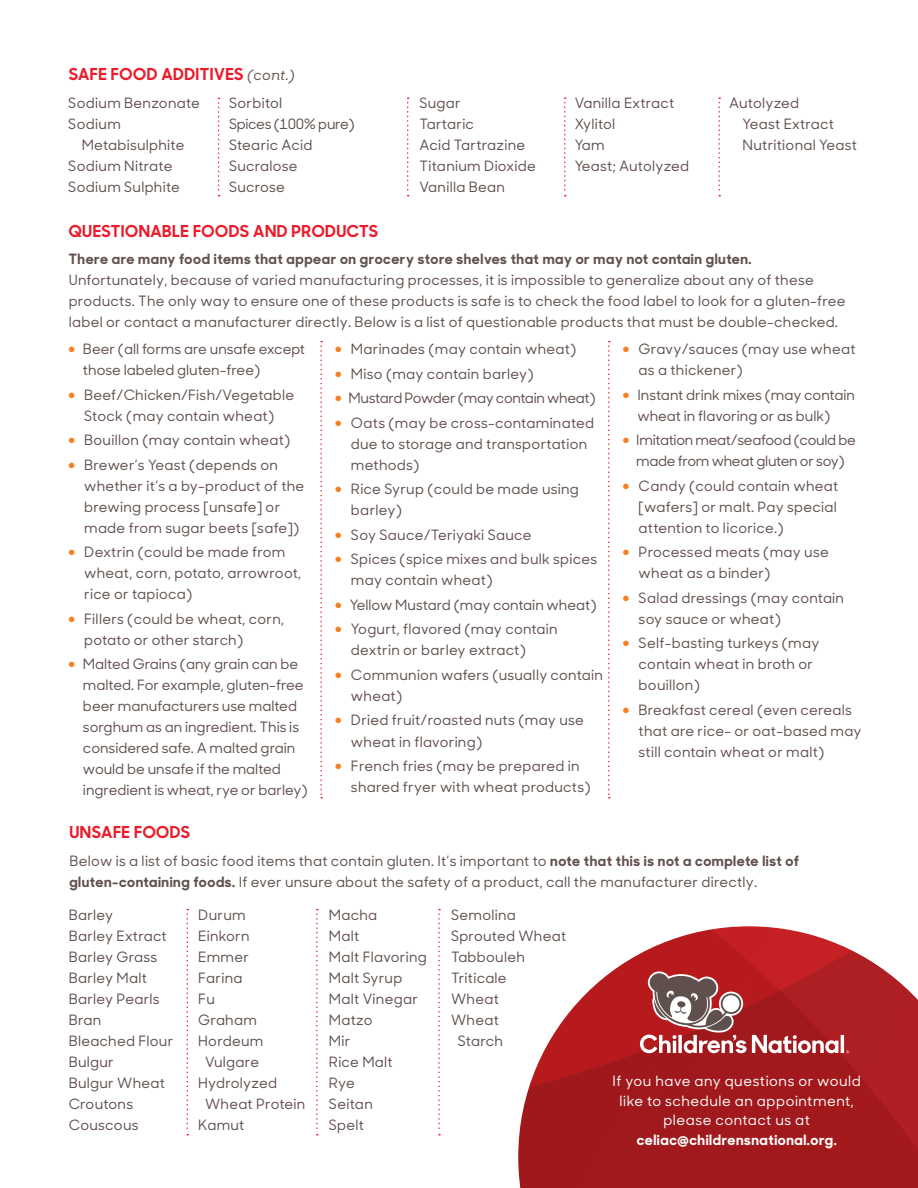
<style>
.page{position:relative;width:918px;height:1188px;background:#fff}
.page>*{position:absolute;margin:0;border:0;box-sizing:border-box;transform-origin:0 0}
.t1{font:700 16.5px "Sharp Sans Display No 1";letter-spacing:.03em;color:#eb1c2c}
.t2{font:500 14.25px/21px "Sharp Sans Display No 1";letter-spacing:.02em;color:#60504d}
.t3{font:500 14.25px/21px "Sharp Sans Display No 1";color:#60504d}
.t4{font:500 14.25px/21px "Sharp Sans Display No 1";letter-spacing:-.02em;color:#60504d;text-align:center}
.t5{font:700 14.25px "Sharp Sans Display No 1";letter-spacing:.04em;color:#60504d}
.t6{font:500 14.25px/19.5px "Sharp Sans Display No 1";letter-spacing:.04em;color:#fff;text-align:center}
.t7{font:700 14.25px "Sharp Sans Display No 1";letter-spacing:.04em;color:#fff}
.s1{font-weight:500;font-style:italic;font-size:14.25px;color:#60504d}
.s2{font-weight:900;font-size:18px;color:#f58021}
.s3{font-weight:700}
</style>
<div class="page">
<svg style="left:518px;top:926px;width:400px;height:262px"></svg>
<svg style="left:602px;top:971px;width:247px;height:176px;background:#a82d30"></svg>
<svg style="left:187px;top:909px;width:1px;height:226px"></svg>
<svg style="left:316px;top:909px;width:2px;height:226px"></svg>
<svg style="left:438px;top:909px;width:2px;height:226px"></svg>
<svg style="left:320px;top:341px;width:2px;height:458px"></svg>
<svg style="left:608px;top:341px;width:2px;height:458px"></svg>
<svg style="left:218px;top:98px;width:2px;height:98px"></svg>
<svg style="left:564px;top:97px;width:2px;height:99px"></svg>
<svg style="left:718px;top:97px;width:2px;height:99px"></svg>
<svg style="left:407px;top:97px;width:2px;height:99px"></svg>
<p class="t1" style="left:69px;top:60px;width:228px">SAFE FOOD ADDITIVES <span class="s1">(cont.)</span></p>
<p class="t2" style="left:68px;top:92px;width:133px">Sodium Benzonate<br>Sodium</p>
<p class="t2" style="left:68px;top:134px;width:118px;text-indent:13px">Metabisulphite<br>Sodium Nitrate<br>Sodium Sulphite</p>
<p class="t2" style="left:229px;top:92px;width:127px">Sorbitol<br>Spices (100% pure)<br>Stearic Acid<br>Sucralose<br>Sucrose</p>
<p class="t2" style="left:420px;top:92px;width:118px">Sugar<br>Tartaric<br>Acid Tartrazine<br>Titanium Dioxide<br>Vanilla Bean</p>
<p class="t2" style="left:575px;top:92px;width:116px">Vanilla Extract<br>Xylitol<br>Yam<br>Yeast; Autolyzed</p>
<p class="t2" style="left:743px;top:92px;width:116px;text-indent:-13px">Autolyzed<br>Yeast Extract<br>Nutritional Yeast</p>
<p class="t1" style="left:69px;top:217px;width:311px">QUESTIONABLE FOODS AND PRODUCTS</p>
<p class="t5" style="left:69px;top:248px;width:684px">There are many food items that appear on grocery store shelves that may or may not contain gluten.</p>
<p class="t2" style="left:69px;top:269px;width:778px">Unfortunately, because of varied manufacturing processes, it is impossible to generalize about any of these products. The only way to ensure one of these products is safe is to check the food label to look for a gluten-free label or contact a manufacturer directly. Below is a list of questionable products that must be double-checked.</p>
<p class="t2" style="left:335px;top:338px;width:242px"><span class="s2">•</span> Marinades (may contain wheat)</p>
<p class="t2" style="left:335px;top:363px;width:200px"><span class="s2">•</span> Miso (may contain barley)</p>
<p class="t4" style="left:335px;top:387px;width:262px"><span class="s2">•</span> Mustard Powder (may contain wheat)</p>
<p class="t2" style="left:351px;top:412px;width:245px;text-indent:-15px"><span class="s2">•</span> Oats (may be cross-contaminated due to storage and transportation methods)</p>
<p class="t2" style="left:351px;top:478px;width:230px;text-indent:-15px"><span class="s2">•</span> Rice Syrup (could be made using barley)</p>
<p class="t2" style="left:335px;top:524px;width:198px"><span class="s2">•</span> Soy Sauce/Teriyaki Sauce</p>
<p class="t2" style="left:351px;top:548px;width:248px;text-indent:-15px"><span class="s2">•</span> Spices (spice mixes and bulk spices may contain wheat)</p>
<p class="t3" style="left:335px;top:594px;width:263px"><span class="s2">•</span> Yellow Mustard (may contain wheat)</p>
<p class="t2" style="left:351px;top:618px;width:208px;text-indent:-15px"><span class="s2">•</span> Yogurt, flavored (may contain dextrin or barley extract)</p>
<p class="t2" style="left:351px;top:664px;width:253px;text-indent:-15px"><span class="s2">•</span> Communion wafers (usually contain wheat)</p>
<p class="t2" style="left:351px;top:709px;width:234px;text-indent:-15px"><span class="s2">•</span> Dried fruit/roasted nuts (may use wheat in flavoring)</p>
<p class="t2" style="left:351px;top:755px;width:241px;text-indent:-15px"><span class="s2">•</span> French fries (may be prepared in shared fryer with wheat products)</p>
<p class="t3" style="left:83px;top:338px;width:224px;text-indent:-14px"><span class="s2">•</span> Beer (all forms are unsafe except those labeled gluten-free)</p>
<p class="t2" style="left:69px;top:384px;width:227px;text-align:center"><span class="s2">•</span> Beef/Chicken/Fish/Vegetable<br>Stock (may contain wheat)</p>
<p class="t2" style="left:69px;top:429px;width:223px"><span class="s2">•</span> Bouillon (may contain wheat)</p>
<p class="t2" style="left:84px;top:454px;width:222px;text-indent:-15px"><span class="s2">•</span> Brewer’s Yeast (depends on whether it’s a by-product of the brewing process [unsafe] or made from sugar beets [safe])</p>
<p class="t2" style="left:84px;top:541px;width:219px;text-indent:-15px"><span class="s2">•</span> Dextrin (could be made from wheat, corn, potato, arrowroot, rice or tapioca)</p>
<p class="t2" style="left:84px;top:608px;width:202px;text-indent:-15px"><span class="s2">•</span> Fillers (could be wheat, corn, potato or other starch)</p>
<p class="t3" style="left:83px;top:653px;width:226px;text-indent:-14px"><span class="s2">•</span> Malted Grains (any grain can be malted. For example, gluten-free beer manufacturers use malted sorghum as an ingredient. This is considered safe. A malted grain would be unsafe if the malted ingredient is wheat, rye or barley)</p>
<p class="t2" style="left:639px;top:338px;width:218px;text-indent:-15px"><span class="s2">•</span> Gravy/sauces (may use wheat as a thickener)</p>
<p class="t3" style="left:637px;top:384px;width:219px;text-indent:-14px"><span class="s2">•</span> Instant drink mixes (may contain wheat in flavoring or as bulk)</p>
<p class="t4" style="left:623px;top:429px;width:234px"><span class="s2">•</span> Imitation meat/seafood (could be made from wheat gluten or soy)</p>
<p class="t2" style="left:639px;top:475px;width:201px;text-align:justify;text-indent:-15px"><span class="s2">•</span> Candy (could contain wheat [wafers] or malt. Pay special attention to licorice.)</p>
<p class="t2" style="left:639px;top:541px;width:192px;text-indent:-15px"><span class="s2">•</span> Processed meats (may use wheat as a binder)</p>
<p class="t2" style="left:639px;top:587px;width:207px;text-indent:-15px"><span class="s2">•</span> Salad dressings (may contain soy sauce or wheat)</p>
<p class="t2" style="left:639px;top:632px;width:182px;text-indent:-15px"><span class="s2">•</span> Self-basting turkeys (may contain wheat in broth or bouillon)</p>
<p class="t2" style="left:639px;top:699px;width:224px;text-indent:-15px"><span class="s2">•</span> Breakfast cereal (even cereals that are rice- or oat-based may still contain wheat or malt)</p>
<p class="t1" style="left:69px;top:818px;width:122px">UNSAFE FOODS</p>
<p class="t2" style="left:69px;top:850px;width:731px">Below is a list of basic food items that contain gluten. It’s important to <span class="s3">note that this is not a complete list of gluten-containing foods.</span> If ever unsure about the safety of a product, call the manufacturer directly.</p>
<p class="t2" style="left:69px;top:903px;width:106px">Barley<br>Barley Extract<br>Barley Grass<br>Barley Malt<br>Barley Pearls<br>Bran<br>Bleached Flour<br>Bulgur<br>Bulgur Wheat<br>Croutons<br>Couscous</p>
<p class="t2" style="left:198px;top:903px;width:49px">Durum</p>
<p class="t2" style="left:329px;top:903px;width:99px">Macha<br>Malt<br>Malt Flavoring<br>Malt Syrup<br>Malt Vinegar<br>Matzo<br>Mir<br>Rice Malt<br>Rye<br>Seitan<br>Spelt</p>
<p class="t2" style="left:451px;top:903px;width:66px">Semolina</p>
<p class="t2" style="left:451px;top:924px;width:117px">Sprouted Wheat</p>
<p class="t2" style="left:451px;top:945px;width:75px">Tabbouleh</p>
<p class="t2" style="left:451px;top:967px;width:57px">Triticale</p>
<p class="t2" style="left:451px;top:988px;width:49px">Wheat</p>
<p class="t2" style="left:451px;top:1009px;width:49px">Wheat</p>
<p class="t2" style="left:458px;top:1030px;width:47px">Starch</p>
<p class="t2" style="left:198px;top:924px;width:53px">Einkorn</p>
<p class="t2" style="left:198px;top:945px;width:52px">Emmer</p>
<p class="t2" style="left:198px;top:966px;width:46px">Farina</p>
<p class="t2" style="left:198px;top:987px;width:18px">Fu</p>
<p class="t2" style="left:198px;top:1008px;width:60px">Graham</p>
<p class="t2" style="left:198px;top:1029px;width:67px">Hordeum</p>
<p class="t2" style="left:205px;top:1050px;width:56px">Vulgare</p>
<p class="t2" style="left:198px;top:1071px;width:80px">Hydrolyzed</p>
<p class="t2" style="left:205px;top:1092px;width:102px">Wheat Protein</p>
<p class="t2" style="left:198px;top:1113px;width:48px">Kamut</p>
<p class="t6" style="left:613px;top:1071px;width:250px">If you have any questions or would like to schedule an appointment, please contact us at</p>
<p class="t7" style="left:637px;top:1128px;width:201px">celiac@childrensnational.org.</p>
</div>
